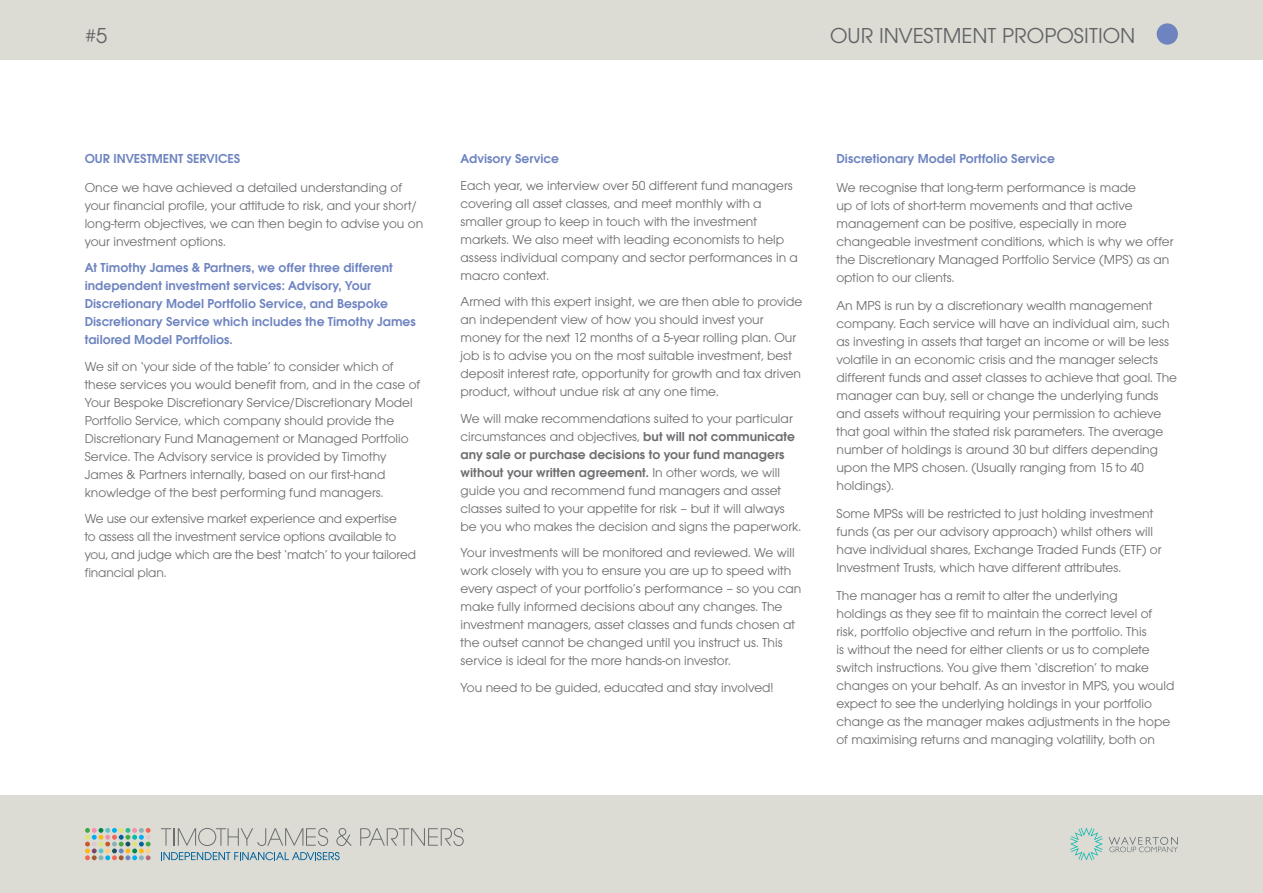
<style>
.page{position:relative;width:1263px;height:893px;background:#fff}
.page>*{position:absolute;margin:0;border:0;box-sizing:border-box;transform-origin:0 0}
.t1{font:22.5px "Avant Garde Gothic Itc T";color:#636366}
.t2{font:13.5px/18px "Avant Garde Gothic Itc T";color:#6c6d70}
.t3{font:600 13.5px/18px "Avant Garde Gothic Itc T";color:#6e84c1}
.s1{font-weight:600}
</style>
<div class="page">
<div style="left:0;top:0;width:1263px;height:60px;background:#dcdcd4"></div>
<div style="left:0;top:795px;width:1263px;height:98px;background:#dcdcd4"></div>
<svg style="left:1070px;top:828px;width:32px;height:32px"></svg>
<svg style="left:1108px;top:837px;width:70px;height:15px"></svg>
<svg style="left:85px;top:828px;width:66px;height:32px"></svg>
<svg style="left:161px;top:828px;width:167px;height:18px"></svg>
<svg style="left:336px;top:828px;width:16px;height:18px"></svg>
<svg style="left:360px;top:828px;width:104px;height:18px"></svg>
<svg style="left:161px;top:852px;width:179px;height:8px"></svg>
<div style="left:1157px;top:23px;width:21px;height:22px;background:#6e84c1;border-radius:50%"></div>
<p class="t1" style="left:85px;top:22px;width:24px">#5</p>
<p class="t1" style="left:830px;top:22px;width:307px">OUR INVESTMENT PROPOSITION</p>
<p class="t3" style="left:85px;top:150px;width:157px">OUR INVESTMENT SERVICES</p>
<p class="t2" style="left:85px;top:178px;width:340px">Once we have achieved a detailed understanding of your financial profile, your attitude to risk, and your short/ long-term objectives, we can then begin to advise you on your investment options.</p>
<p class="t3" style="left:85px;top:258px;width:333px">At Timothy James &amp; Partners, we offer three different independent investment services: Advisory, Your Discretionary Model Portfolio Service, and Bespoke Discretionary Service which includes the Timothy James tailored Model Portfolios.</p>
<p class="t2" style="left:85px;top:357px;width:337px">We sit on ‘your side of the table’ to consider which of these services you would benefit from, and in the case of Your Bespoke Discretionary Service/Discretionary Model Portfolio Service, which company should provide the Discretionary Fund Management or Managed Portfolio Service. The Advisory service is provided by Timothy James &amp; Partners internally, based on our first-hand knowledge of the best performing fund managers.</p>
<p class="t2" style="left:85px;top:509px;width:333px">We use our extensive market experience and expertise<br>to assess all the investment service options available to you, and judge which are the best ‘match’ to your tailored financial plan.</p>
<p class="t3" style="left:461px;top:150px;width:100px">Advisory Service</p>
<p class="t2" style="left:461px;top:176px;width:339px">Each year, we interview over 50 different fund managers covering all asset classes, and meet monthly with a smaller group to keep in touch with the investment markets. We also meet with leading economists to help assess individual company and sector performances in a macro context.</p>
<p class="t2" style="left:461px;top:293px;width:343px">Armed with this expert insight, we are then able to provide an independent view of how you should invest your money for the next 12 months of a 5-year rolling plan. Our job is to advise you on the most suitable investment, best deposit interest rate, opportunity for growth and tax driven product, without undue risk at any one time.</p>
<p class="t2" style="left:461px;top:409px;width:342px">We will make recommendations suited to your particular circumstances and objectives, <span class="s1">but will not communicate any sale or purchase decisions to your fund managers without your written agreement.</span> In other words, we will guide you and recommend fund managers and asset classes suited to your appetite for risk – but it will always be you who makes the decision and signs the paperwork.</p>
<p class="t2" style="left:461px;top:544px;width:342px">Your investments will be monitored and reviewed. We will work closely with you to ensure you are up to speed with every aspect of your portfolio’s performance – so you can make fully informed decisions about any changes. The investment managers, asset classes and funds chosen at the outset cannot be changed until you instruct us. This service is ideal for the more hands-on investor.</p>
<p class="t2" style="left:461px;top:678px;width:314px">You need to be guided, educated and stay involved!</p>
<p class="t3" style="left:836px;top:150px;width:220px">Discretionary Model Portfolio Service</p>
<p class="t2" style="left:836px;top:178px;width:339px">We recognise that long-term performance is made<br>up of lots of short-term movements and that active management can be positive, especially in more changeable investment conditions, which is why we offer the Discretionary Managed Portfolio Service (MPS) as an option to our clients.</p>
<p class="t2" style="left:836px;top:296px;width:342px">An MPS is run by a discretionary wealth management company. Each service will have an individual aim, such as investing in assets that target an income or will be less volatile in an economic crisis and the manager selects different funds and asset classes to achieve that goal. The manager can buy, sell or change the underlying funds and assets without requiring your permission to achieve that goal within the stated risk parameters. The average number of holdings is around 30 but differs depending upon the MPS chosen. (Usually ranging from 15 to 40 holdings).</p>
<p class="t2" style="left:836px;top:504px;width:327px">Some MPSs will be restricted to just holding investment funds (as per our advisory approach) whilst others will have individual shares, Exchange Traded Funds (ETF) or Investment Trusts, which have different attributes.</p>
<p class="t2" style="left:836px;top:586px;width:339px">The manager has a remit to alter the underlying<br>holdings as they see fit to maintain the correct level of risk, portfolio objective and return in the portfolio. This<br>is without the need for either clients or us to complete switch instructions. You give them ‘discretion’ to make changes on your behalf. As an investor in MPS, you would expect to see the underlying holdings in your portfolio change as the manager makes adjustments in the hope of maximising returns and managing volatility, both on</p>
</div>
